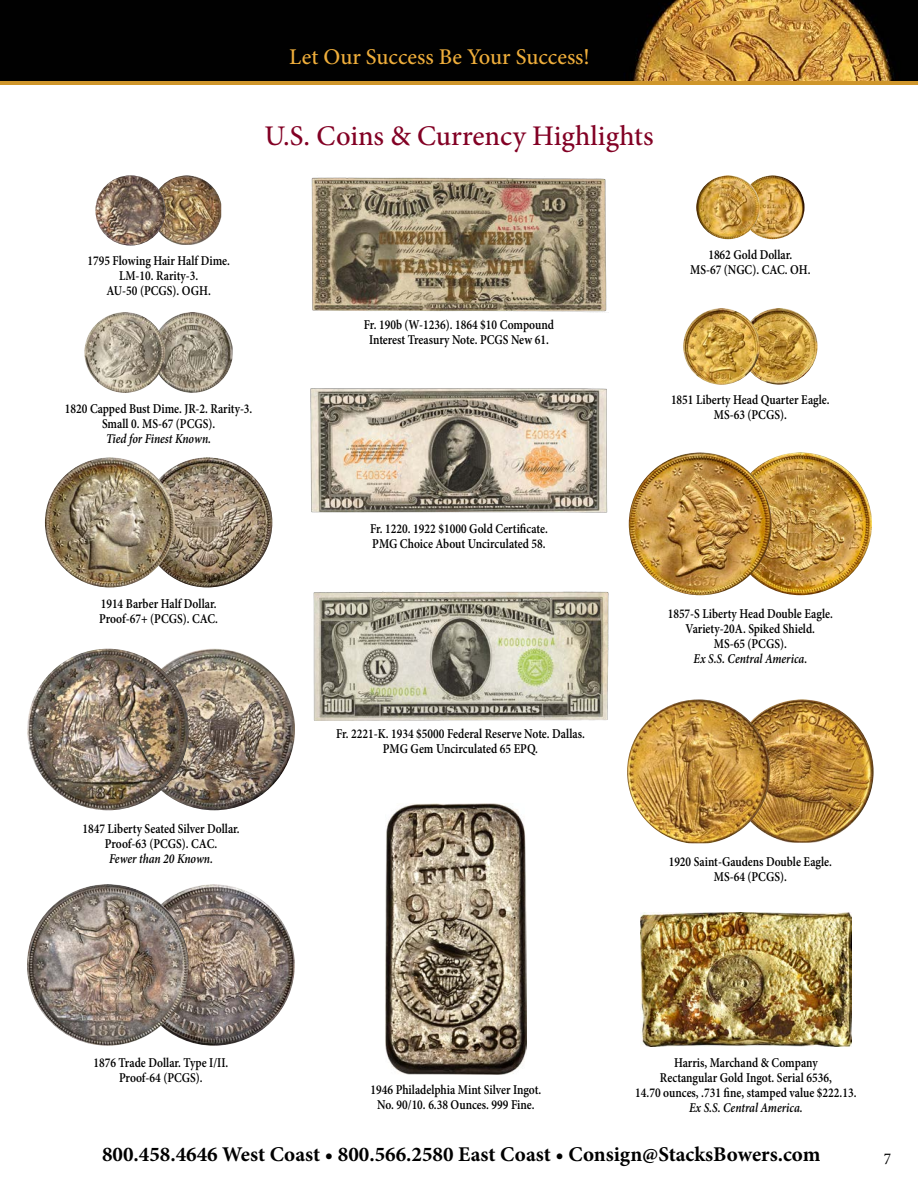
<style>
.page{position:relative;width:918px;height:1188px;background:#fff}
.page>*{position:absolute;margin:0;border:0;box-sizing:border-box;transform-origin:0 0}
.t1{font:500 28.5px "Minion Pro";letter-spacing:.005em;color:#820024}
.t2{font:500 22.5px "Minion Pro";color:#efae3b}
.t3{font:700 21px "Minion Pro";color:#000}
.t4{font:condensed 16.5px "Minion Pro";color:#000}
.Coin_Descriptions{font:600 13.5px/15px "Minion Pro";color:#000;text-align:center;scale:.85 1}
.s1{font-style:italic}
</style>
<div class="page">
<img style="left:0;top:0;width:918px;height:81px">
<hr style="left:0;top:81px;width:918px;height:3px;background:#cf962b">
<img style="left:313px;top:591px;width:296px;height:130px">
<img style="left:770px;top:699px;width:104px;height:144px">
<img style="left:627px;top:699px;width:143px;height:144px">
<img style="left:133px;top:884px;width:162px;height:162px;border-radius:81px">
<img style="left:27px;top:884px;width:162px;height:162px;border-radius:81px">
<img style="left:159px;top:175px;width:62px;height:70px">
<img style="left:95px;top:175px;width:71px;height:71px;border-radius:35px">
<img style="left:133px;top:649px;width:162px;height:161px;border-radius:81px">
<img style="left:27px;top:649px;width:162px;height:161px;border-radius:81px">
<img style="left:152px;top:312px;width:81px;height:81px;border-radius:40px">
<img style="left:84px;top:312px;width:81px;height:81px;border-radius:40px">
<img style="left:142px;top:457px;width:130px;height:130px;border-radius:65px">
<img style="left:45px;top:457px;width:130px;height:130px;border-radius:65px">
<img style="left:386px;top:803px;width:140px;height:272px">
<img style="left:640px;top:912px;width:211px;height:135px">
<img style="left:741px;top:175px;width:64px;height:64px;border-radius:32px">
<img style="left:696px;top:175px;width:64px;height:64px;border-radius:32px">
<img style="left:741px;top:308px;width:76px;height:77px;border-radius:38px">
<img style="left:683px;top:308px;width:77px;height:77px;border-radius:38px">
<img style="left:729px;top:452px;width:143px;height:143px;border-radius:71px">
<img style="left:629px;top:452px;width:143px;height:143px;border-radius:71px">
<img style="left:310px;top:388px;width:298px;height:125px">
<img style="left:311px;top:177px;width:296px;height:136px">
<h2 class="t2" style="left:289px;top:42px;width:302px">Let Our Success Be Your Success!</h2>
<p class="t1" style="left:264px;top:117px;width:391px">U.S. Coins &amp; Currency Highlights</p>
<p class="Coin_Descriptions" style="left:87px;top:253px;width:169px">1795 Flowing Hair Half Dime.<br>LM-10. Rarity-3.<br>AU-50 (PCGS). OGH.</p>
<p class="Coin_Descriptions" style="left:65px;top:401px;width:222px">1820 Capped Bust Dime. JR-2. Rarity-3.<br>Small 0. MS-67 (PCGS).<br><span class="s1">Tied for Finest Known.</span></p>
<p class="Coin_Descriptions" style="left:99px;top:596px;width:141px;text-align:left">1914 Barber Half Dollar.<br>Proof-67+ (PCGS). CAC.</p>
<p class="Coin_Descriptions" style="left:82px;top:821px;width:187px">1847 Liberty Seated Silver Dollar.<br>Proof-63 (PCGS). CAC.<br><span class="s1">Fewer than 20 Known.</span></p>
<p class="Coin_Descriptions" style="left:364px;top:318px;width:225px">Fr. 190b (W-1236). 1864 $10 Compound<br>Interest Treasury Note. PCGS New 61.</p>
<p class="Coin_Descriptions" style="left:370px;top:521px;width:211px;text-align:left">Fr. 1220. 1922 $1000 Gold Certificate.<br>PMG Choice About Uncirculated 58.</p>
<p class="Coin_Descriptions" style="left:336px;top:726px;width:294px">Fr. 2221-K. 1934 $5000 Federal Reserve Note. Dallas.<br>PMG Gem Uncirculated 65 EPQ.</p>
<p class="Coin_Descriptions" style="left:690px;top:248px;width:143px">1862 Gold Dollar.<br>MS-67 (NGC). CAC. OH.</p>
<p class="Coin_Descriptions" style="left:671px;top:392px;width:188px">1851 Liberty Head Quarter Eagle.<br>MS-63 (PCGS).</p>
<p class="Coin_Descriptions" style="left:668px;top:606px;width:196px">1857-S Liberty Head Double Eagle.<br>Variety-20A. Spiked Shield.<br>MS-65 (PCGS).<br><span class="s1">Ex S.S. Central America.</span></p>
<p class="Coin_Descriptions" style="left:669px;top:854px;width:194px">1920 Saint-Gaudens Double Eagle.<br>MS-64 (PCGS).</p>
<p class="Coin_Descriptions" style="left:93px;top:1055px;width:160px">1876 Trade Dollar. Type I/II.<br>Proof-64 (PCGS).</p>
<p class="Coin_Descriptions" style="left:371px;top:1082px;width:203px">1946 Philadelphia Mint Silver Ingot.<br>No. 90/10. 6.38 Ounces. 999 Fine.</p>
<p class="Coin_Descriptions" style="left:635px;top:1055px;width:262px">Harris, Marchand &amp; Company<br>Rectangular Gold Ingot. Serial 6536,<br>14.70 ounces, .731 fine, stamped value $222.13.<br><span class="s1">Ex S.S. Central America.</span></p>
<h3 class="t3" style="left:102px;top:1140px;width:720px">800.458.4646 West Coast • 800.566.2580 East Coast • Consign@StacksBowers.com</h3>
<p class="t4" style="left:884px;top:1147px;width:9px">7</p>
</div>
